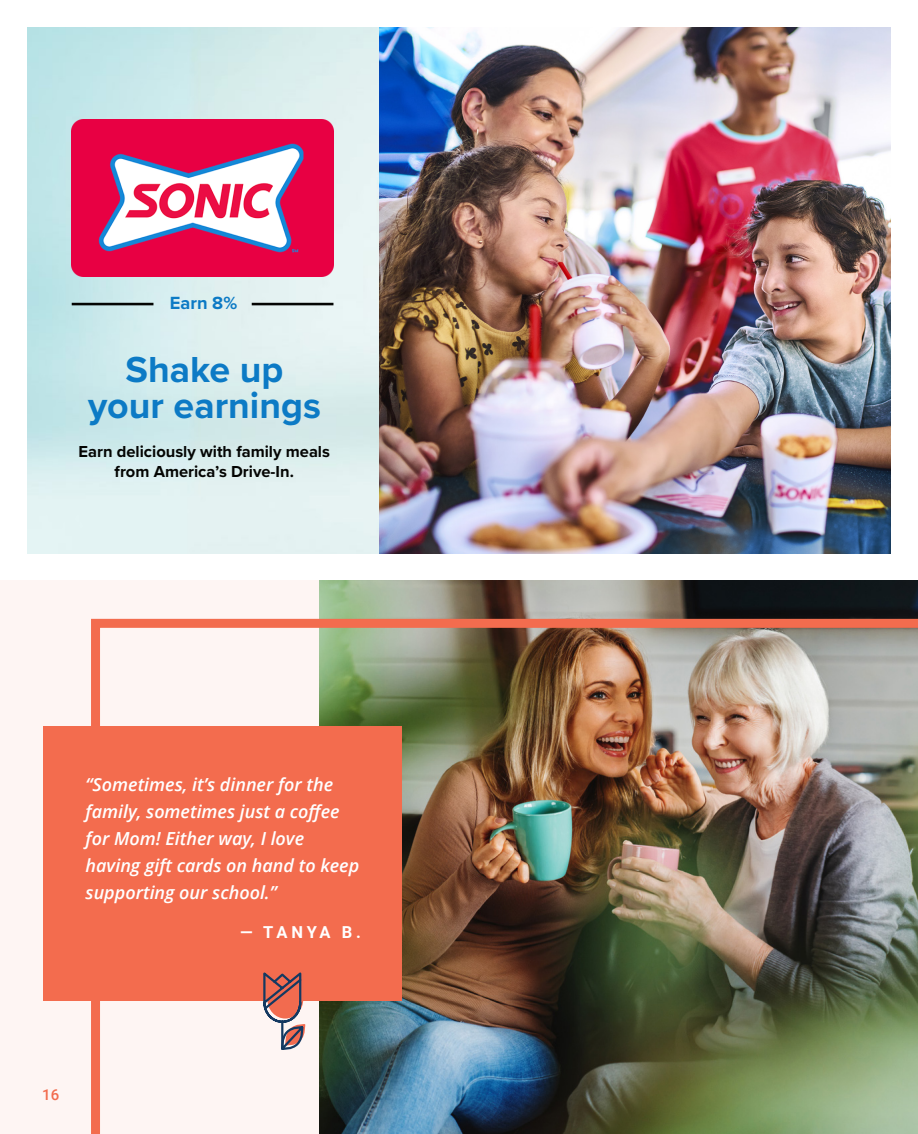
<style>
.page{position:relative;width:918px;height:1134px;background:#fff}
.page>*{position:absolute;margin:0;border:0;box-sizing:border-box;transform-origin:0 0}
.t1{font:700 37.5px/36px "Proxima Nova";color:#0c7ac5;text-align:center}
.t2{font:700 18.3px "Proxima Nova";color:#0c7ac5}
.t3{font:italic 600 18px/27px "Open Sans";color:#fff}
.t4{font:700 16.5px/19.5px "Proxima Nova";color:#040503;text-align:center}
.t5{font:700 16.5px "Roboto";letter-spacing:.2em;color:#fff}
.t6{font:500 15px "Roboto";color:#f26c4e}
</style>
<div class="page">
<div style="left:0;top:580px;width:918px;height:554px;background:#fef5f3"></div>
<img style="left:320px;top:581px;width:598px;height:33px">
<img style="left:91px;top:614px;width:827px;height:520px">
<div style="left:43px;top:726px;width:359px;height:275px;background:#f36c4e"></div>
<svg style="left:261px;top:972px;width:45px;height:80px"></svg>
<img style="left:379px;top:27px;width:512px;height:527px">
<img style="left:27px;top:27px;width:352px;height:527px">
<hr style="left:72px;top:303px;width:81px;height:2px;background:#040503">
<hr style="left:252px;top:303px;width:81px;height:2px;background:#040503">
<img style="left:72px;top:120px;width:261px;height:157px">
<p class="t2" style="left:170px;top:289px;width:69px">Earn 8%</p>
<p class="t1" style="left:88px;top:350px;width:234px">Shake up your earnings</p>
<p class="t4" style="left:79px;top:441px;width:253px">Earn deliciously with family meals from America’s Drive-In.</p>
<p class="t3" style="left:86px;top:770px;width:275px">“Sometimes, it’s dinner for the family, sometimes just a coffee for Mom! Either way, I love having gift cards on hand to keep supporting our school.”</p>
<p class="t5" style="left:240px;top:921px;width:122px">— TANYA B.</p>
<p class="t6" style="left:42px;top:1084px;width:19px">16</p>
</div>
